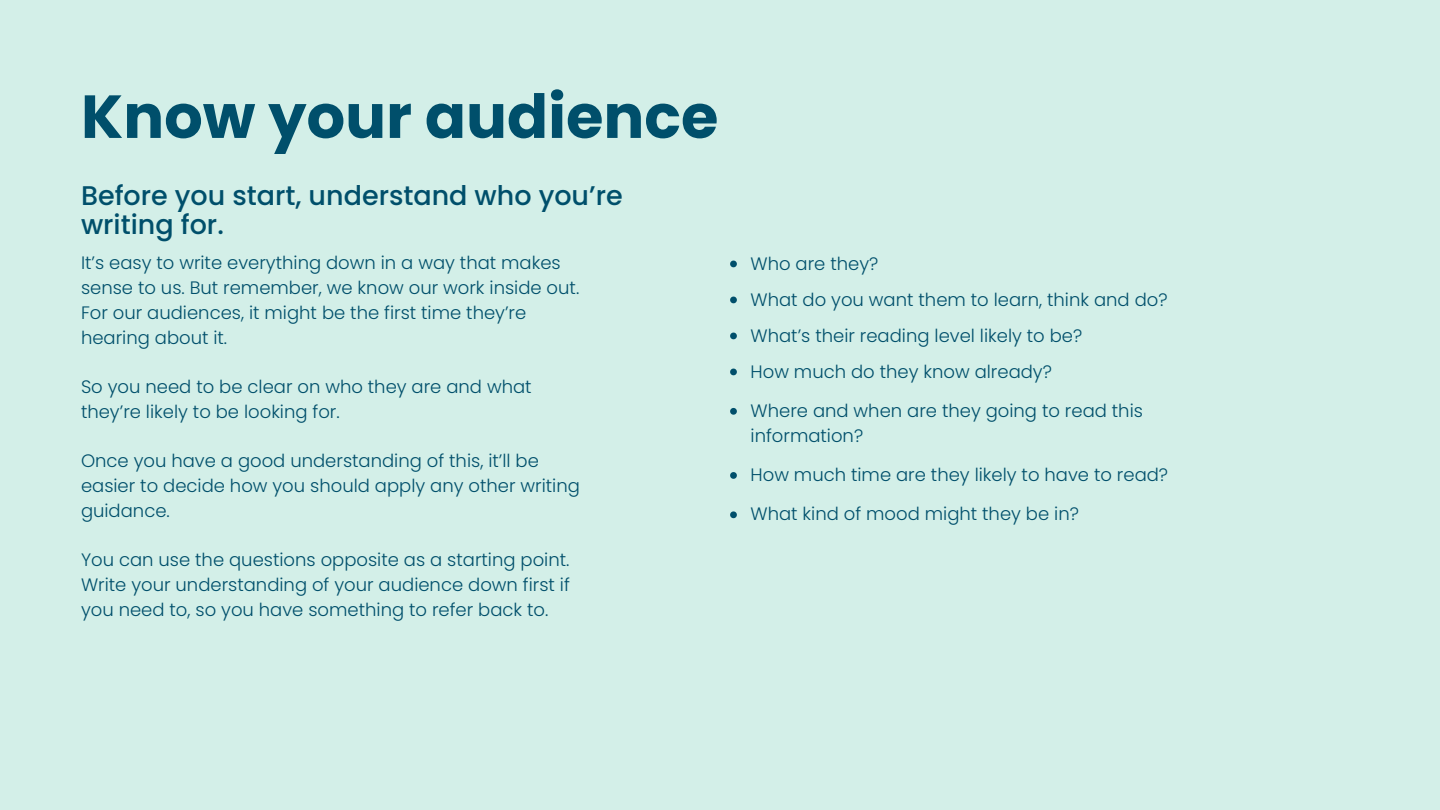
<style>
.page{position:relative;width:1440px;height:810px;background:#d3efe8}
.page>*{position:absolute;margin:0;border:0;box-sizing:border-box;transform-origin:0 0}
.t1{font:700 60.6px "Poppins";color:#004f6b}
.t2{font:500 27px/29.2px "Poppins";color:#004f6b}
.t3{font:300 18px/24.8px "Poppins";color:#004f6b}
</style>
<div class="page">
<svg style="left:730px;top:261px;width:7px;height:6px"></svg>
<svg style="left:730px;top:297px;width:7px;height:6px"></svg>
<svg style="left:730px;top:333px;width:7px;height:6px"></svg>
<svg style="left:730px;top:369px;width:7px;height:6px"></svg>
<svg style="left:730px;top:408px;width:7px;height:7px"></svg>
<svg style="left:730px;top:472px;width:7px;height:7px"></svg>
<svg style="left:730px;top:511px;width:7px;height:7px"></svg>
<h1 class="t1" style="left:81px;top:74px;width:639px">Know your audience</h1>
<h2 class="t2" style="left:81px;top:181px;width:543px">Before you start, understand who you’re writing for.</h2>
<p class="t3" style="left:81px;top:251px;width:500px">It’s easy to write everything down in a way that makes sense to us. But remember, we know our work inside out.<br>For our audiences, it might be the first time they’re hearing about it.</p>
<p class="t3" style="left:81px;top:374px;width:452px">So you need to be clear on who they are and what they’re likely to be looking for.</p>
<p class="t3" style="left:81px;top:449px;width:500px">Once you have a good understanding of this, it’ll be easier to decide how you should apply any other writing guidance.</p>
<p class="t3" style="left:81px;top:548px;width:490px;text-align:justify">You can use the questions opposite as a starting point.<br>Write your understanding of your audience down first if you need to, so you have something to refer back to.</p>
<p class="t3" style="left:751px;top:251px;width:129px">Who are they?</p>
<p class="t3" style="left:751px;top:287px;width:419px">What do you want them to learn, think and do?</p>
<p class="t3" style="left:751px;top:323px;width:333px">What’s their reading level likely to be?</p>
<p class="t3" style="left:751px;top:359px;width:303px">How much do they know already?</p>
<p class="t3" style="left:751px;top:398px;width:394px">Where and when are they going to read this information?</p>
<p class="t3" style="left:751px;top:462px;width:419px">How much time are they likely to have to read?</p>
<p class="t3" style="left:751px;top:502px;width:330px">What kind of mood might they be in?</p>
</div>
